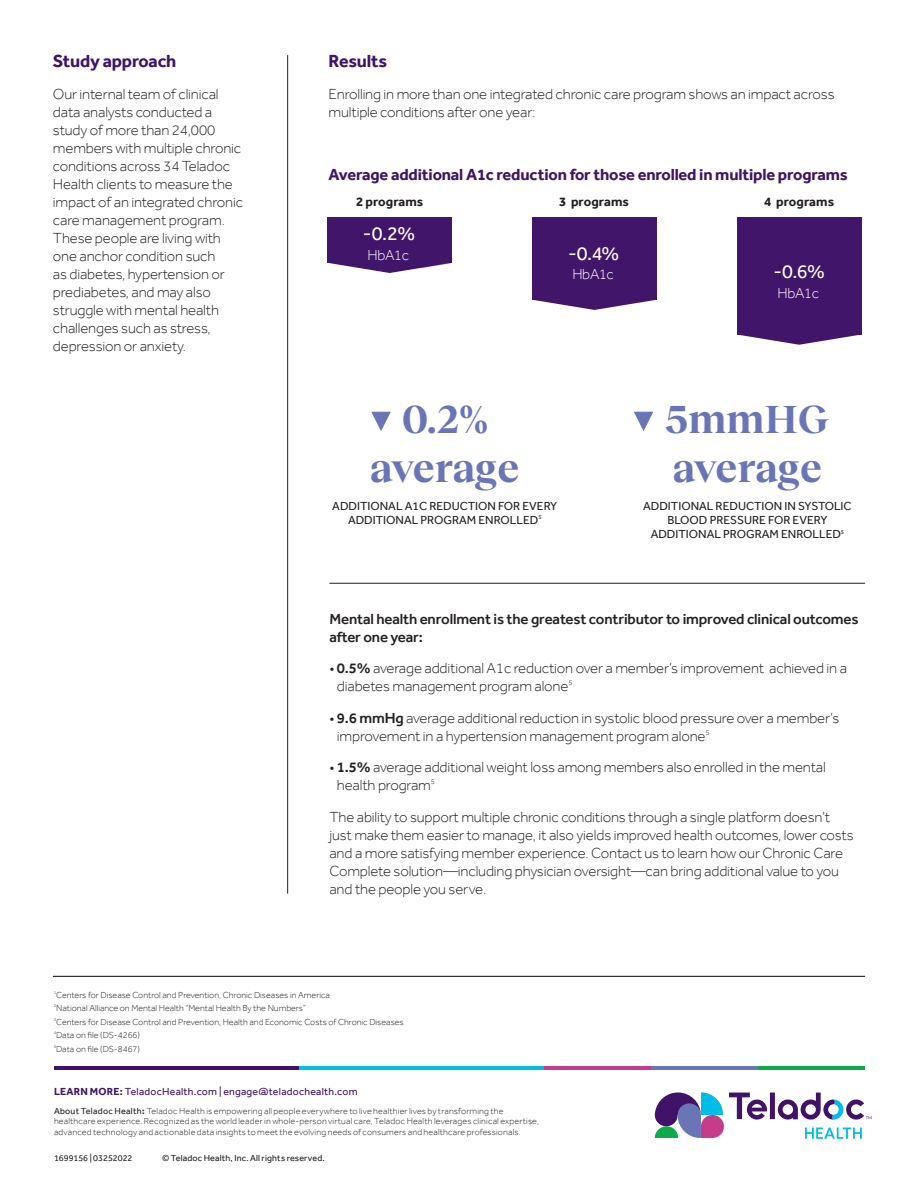
<style>
.page{position:relative;width:918px;height:1188px;background:#fff}
.page>*{position:absolute;margin:0;border:0;box-sizing:border-box;transform-origin:0 0}
.Call_Out_Header{font:700 40.5px/48.6px "Reckless Neue";color:#6a75b8;text-align:center}
.t1{font:19.8px "Effra";color:#fff}
.Subheader{font:700 18px "Effra";letter-spacing:-.01em;color:#401368}
.Body{font:700 16.5px "Effra";letter-spacing:-.01em;color:#401368}
.Body-2{font:300 15px/18px "Effra";letter-spacing:-.01em;color:#231f20}
.Body-3{font:500 15px/18px "Effra";letter-spacing:-.01em;color:#231f20}
.t2{font:300 14.85px "Effra";letter-spacing:-.025em;color:#fff}
.t3{font:700 13.2px "Effra";color:#231f20}
.Call_Out_Body{font:12px/14.4px "Effra";color:#231f20;text-align:center}
.t4{font:10.5px "Effra";letter-spacing:.02em;color:#401368}
.t5{font:300 9px/10.5px "Effra";letter-spacing:.005em;color:#231f20}
.t6{font:9px "Effra";letter-spacing:.015em;color:#231f20}
.s1{font-weight:500}
.s2{font-weight:700}
.s3{font-weight:400}
</style>
<div class="page">
<hr style="left:54px;top:1066px;width:811px;height:4px;background:#401368">
<hr style="left:299px;top:1066px;width:566px;height:4px;background:#02bce8">
<hr style="left:544px;top:1066px;width:321px;height:4px;background:#c63c8a">
<hr style="left:651px;top:1066px;width:214px;height:4px;background:#6a75b8">
<hr style="left:758px;top:1066px;width:107px;height:4px;background:#0caa4b">
<svg style="left:655px;top:1092px;width:216px;height:47px"></svg>
<hr style="left:329px;top:583px;width:536px;height:1px;background:#231f20">
<hr style="left:287px;top:55px;width:1px;height:839px;background:#231f20">
<hr style="left:53px;top:976px;width:812px;height:1px;background:#000">
<svg style="left:634px;top:412px;width:19px;height:19px"></svg>
<svg style="left:371px;top:412px;width:20px;height:19px"></svg>
<div style="left:327px;top:217px;width:125px;height:46px;background:#411569"></div>
<div style="left:532px;top:217px;width:125px;height:83px;background:#411569"></div>
<div style="left:737px;top:217px;width:125px;height:117px;background:#411569"></div>
<svg style="left:329px;top:263px;width:123px;height:10px"></svg>
<svg style="left:534px;top:300px;width:121px;height:10px"></svg>
<svg style="left:737px;top:334px;width:125px;height:11px"></svg>
<p class="Subheader" style="left:53px;top:50px;width:125px">Study approach</p>
<p class="Body-2" style="left:53px;top:84px;width:192px">Our internal team of clinical data analysts conducted a study of more than 24,000 members with multiple chronic conditions across 34 Teladoc<br>Health clients to measure the impact of an integrated chronic care management program.<br>These people are living with one anchor condition such<br>as diabetes, hypertension or prediabetes, and may also struggle with mental health challenges such as stress, depression or anxiety.</p>
<p class="Subheader" style="left:329px;top:50px;width:60px">Results</p>
<p class="Body-2" style="left:329px;top:84px;width:508px">Enrolling in more than one integrated chronic care program shows an impact across multiple conditions after one year:</p>
<p class="Body" style="left:329px;top:164px;width:521px">Average additional A1c reduction for those enrolled in multiple programs</p>
<p class="t3" style="left:356px;top:193px;width:69px">2 programs</p>
<p class="t3" style="left:559px;top:193px;width:71px">3 programs</p>
<p class="t3" style="left:764px;top:193px;width:71px">4 programs</p>
<p class="t1" style="left:363px;top:222px;width:54px">-0.2%</p>
<p class="t2" style="left:368px;top:247px;width:43px">HbA1c</p>
<p class="t1" style="left:568px;top:241px;width:53px">-0.4%</p>
<p class="t2" style="left:573px;top:266px;width:43px">HbA1c</p>
<p class="t1" style="left:773px;top:260px;width:53px">-0.6%</p>
<p class="t2" style="left:778px;top:284px;width:43px">HbA1c</p>
<p class="Call_Out_Header" style="left:370px;top:392px;width:151px">0.2% average</p>
<p class="Call_Out_Body" style="left:332px;top:498px;width:227px">ADDITIONAL A1C REDUCTION FOR EVERY<br>ADDITIONAL PROGRAM ENROLLED<sup>5</sup></p>
<p class="Call_Out_Header" style="left:666px;top:392px;width:165px;text-align:left">5mmHG average</p>
<p class="Call_Out_Body" style="left:643px;top:498px;width:210px">ADDITIONAL REDUCTION IN SYSTOLIC<br>BLOOD PRESSURE FOR EVERY<br>ADDITIONAL PROGRAM ENROLLED<sup>5</sup></p>
<p class="Body-3" style="left:329px;top:609px;width:531px">Mental health enrollment is the greatest contributor to improved clinical outcomes after one year:</p>
<p class="Body-2" style="left:337px;top:659px;width:512px;text-indent:-8px">• <span class="s1">0.5%</span> average additional A1c reduction over a member’s improvement achieved in a diabetes management program alone<sup>5</sup></p>
<p class="Body-2" style="left:337px;top:708px;width:504px;text-indent:-8px">• <span class="s1">9.6 mmHg</span> average additional reduction in systolic blood pressure over a member’s improvement in a hypertension management program alone<sup>5</sup></p>
<p class="Body-2" style="left:337px;top:758px;width:491px;text-indent:-8px">• <span class="s1">1.5%</span> average additional weight loss among members also enrolled in the mental health program<sup>5</sup></p>
<p class="Body-2" style="left:329px;top:807px;width:526px">The ability to support multiple chronic conditions through a single platform doesn’t just make them easier to manage, it also yields improved health outcomes, lower costs and a more satisfying member experience. Contact us to learn how our Chronic Care Complete solution—including physician oversight—can bring additional value to you and the people you serve.</p>
<p class="t5" style="left:54px;top:989px;width:278px"><sup>1</sup>Centers for Disease Control and Prevention, Chronic Diseases in America</p>
<p class="t5" style="left:54px;top:1003px;width:254px"><sup>2</sup>National Alliance on Mental Health “Mental Health By the Numbers”</p>
<p class="t5" style="left:54px;top:1016px;width:352px"><sup>3</sup>Centers for Disease Control and Prevention, Health and Economic Costs of Chronic Diseases</p>
<p class="t5" style="left:54px;top:1030px;width:88px"><sup>4</sup>Data on file (DS-4266)</p>
<p class="t5" style="left:54px;top:1043px;width:88px"><sup>5</sup>Data on file (DS-8467)</p>
<p class="t4" style="left:54px;top:1086px;width:305px"><span class="s2">LEARN MORE:</span> TeladocHealth.com | engage@teladochealth.com</p>
<p class="t5" style="left:54px;top:1105px;width:487px"><span class="s3">About Teladoc Health</span><span class="s2">:</span> Teladoc Health is empowering all people everywhere to live healthier lives by transforming the healthcare experience. Recognized as the world leader in whole-person virtual care, Teladoc Health leverages clinical expertise, advanced technology and actionable data insights to meet the evolving needs of consumers and healthcare professionals.</p>
<p class="t6" style="left:54px;top:1153px;width:80px">1699156 | 03252022</p>
<p class="t6" style="left:162px;top:1153px;width:164px">© Teladoc Health, Inc. All rights reserved.</p>
</div>
